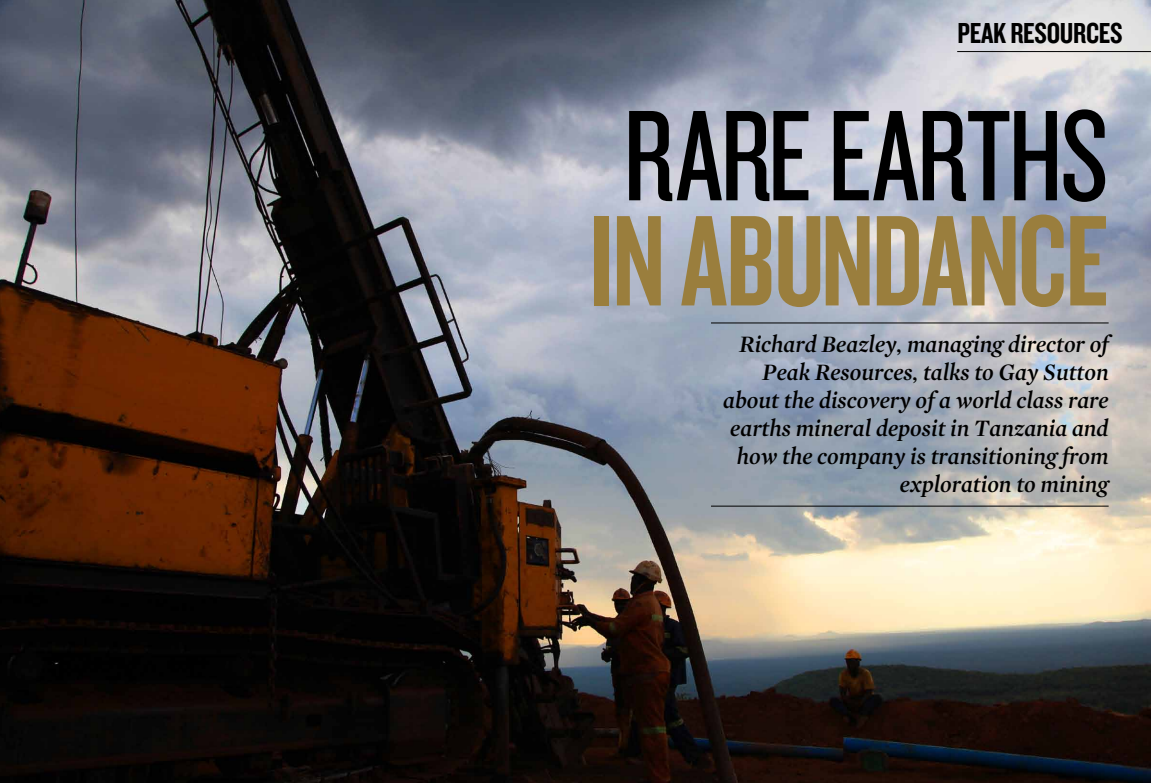
<style>
.page{position:relative;width:1151px;height:783px;background:#fff}
.page>*{position:absolute;margin:0;border:0;box-sizing:border-box;transform-origin:0 0}
.t1{font:134px "Knockout HTF48 Featherweight";letter-spacing:-.01em;color:#9a7e3d}
.t2{font:134px "Knockout HTF28 Junior Featherwt";letter-spacing:-.02em;color:#000}
.t3{font:30px "Knockout HTF49 Liteweight";letter-spacing:-.01em;color:#000}
.t4{font:italic 600 24px/28px "Mercury Display";color:#000;text-align:right}
</style>
<div class="page">
<img style="left:0;top:0;width:1151px;height:782px">
<hr style="left:711px;top:322px;width:398px;height:1px;background:#000">
<hr style="left:711px;top:505px;width:398px;height:1px;background:#000">
<hr style="left:957px;top:51px;width:194px;height:1px;background:#000">
<p class="t3" style="left:957px;top:17px;width:167px">PEAK RESOURCES</p>
<h1 class="t2" style="left:623px;top:89px;width:487px">RARE EARTHS</h1>
<h1 class="t1" style="left:589px;top:194px;width:521px">IN ABUNDANCE</h1>
<p class="t4" style="left:723px;top:329px;width:387px">Richard Beazley, managing director of Peak Resources, talks to Gay Sutton about the discovery of a world class rare earths mineral deposit in Tanzania and how the company is transitioning from exploration to mining</p>
</div>
